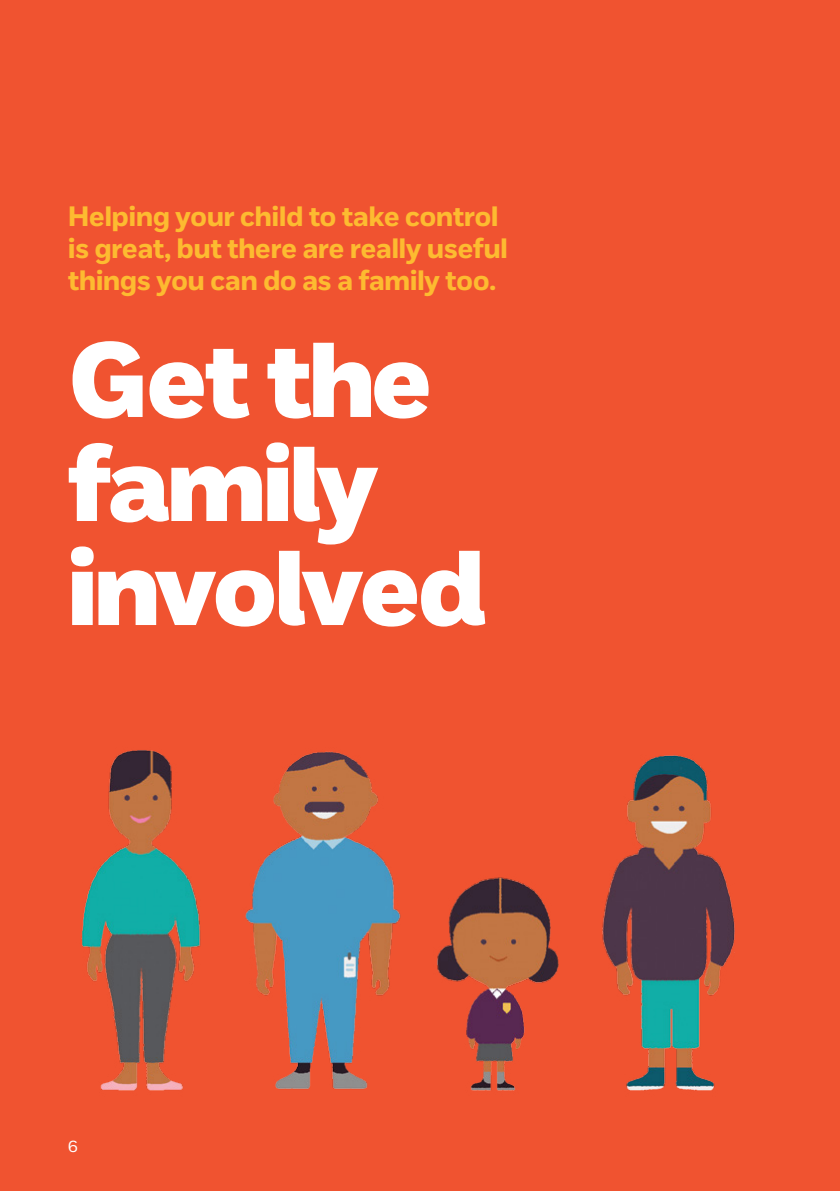
<style>
.page{position:relative;width:840px;height:1191px;background:#fff}
.page>*{position:absolute;margin:0;border:0;box-sizing:border-box;transform-origin:0 0}
.t1{font:106px/104px "NSPCC Headline";letter-spacing:-.02em;color:#fff}
.t2{font:700 28px/32px "NSPCC";color:#fdbb30}
.t3{font:16px "NSPCC";color:#fff}
</style>
<div class="page">
<div style="left:0;top:0;width:839px;height:1191px;background:#f05330"></div>
<img style="left:81px;top:750px;width:654px;height:341px">
<p class="t2" style="left:68px;top:200px;width:441px">Helping your child to take control is great, but there are really useful things you can do as a family too.</p>
<h1 class="t1" style="left:68px;top:327px;width:419px">Get the family involved</h1>
<p class="t3" style="left:68px;top:1136px;width:11px">6</p>
</div>
